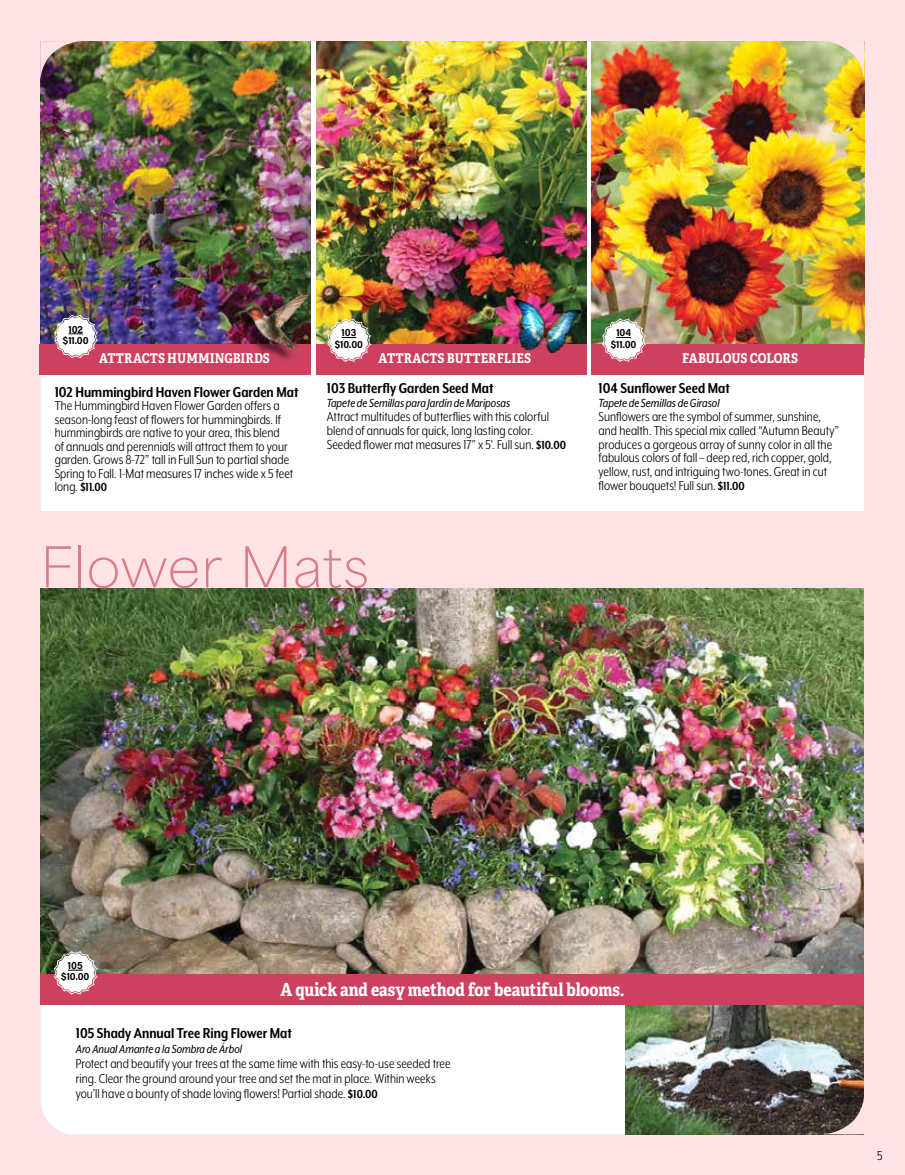
<style>
.page{position:relative;width:905px;height:1175px;background:#fff}
.page>*{position:absolute;margin:0;border:0;box-sizing:border-box;transform-origin:0 0}
.t1{font:100 52.5px "Area Normal";letter-spacing:.01em;color:#db7b86}
.t2{font:700 18px "Adelle Condensed";letter-spacing:-.005em;color:#fff}
.t3{font:700 16.5px "Mr Eaves XL Mod Nar OT";color:#000}
.t4{font:15px/13.8px "Mr Eaves XL Mod Nar OT";color:#000}
.t5{font:italic 13.5px "Mr Eaves XL Mod Nar OT";color:#000}
.t6{font:700 13.5px "Adelle Condensed";letter-spacing:.005em;color:#fff}
.t7{font:700 13.5px "Mr Eaves XL Mod Nar OT";color:#000}
.t8{font:10.5px/11.2px "Acumin Variable Concept";letter-spacing:-.01em;color:#000;text-align:center}
.s1{font-weight:400;font-size:15px}
.s2{font-weight:700;font-size:13.5px}
</style>
<div class="page">
<div style="left:0;top:0;width:904px;height:1174px;background:#fde3e6"></div>
<div style="left:41px;top:41px;width:822px;height:1093px;background:#fff;border-radius:34px"></div>
<img style="left:316px;top:41px;width:270px;height:303px">
<img style="left:591px;top:41px;width:273px;height:317px">
<img style="left:41px;top:588px;width:822px;height:386px">
<div style="left:0;top:511px;width:904px;height:77px;background:#fde3e6"></div>
<img style="left:40px;top:41px;width:271px;height:303px">
<img style="left:625px;top:1004px;width:238px;height:130px">
<img style="left:40px;top:41px;width:46px;height:48px">
<svg style="left:818px;top:41px;width:47px;height:48px;background:#d6cb71"></svg>
<svg style="left:818px;top:1086px;width:46px;height:49px;background:#5c514c"></svg>
<div style="left:40px;top:344px;width:271px;height:30px;background:#ce4060"></div>
<div style="left:316px;top:344px;width:270px;height:30px;background:#ce4060"></div>
<div style="left:591px;top:344px;width:272px;height:30px;background:#ce4060"></div>
<div style="left:41px;top:974px;width:822px;height:30px;background:#ce4060"></div>
<svg style="left:54px;top:951px;width:43px;height:43px"></svg>
<svg style="left:327px;top:319px;width:44px;height:43px"></svg>
<svg style="left:602px;top:319px;width:43px;height:43px"></svg>
<svg style="left:54px;top:315px;width:44px;height:43px"></svg>
<div style="left:225px;top:298px;width:83px;height:65px;background:#000;opacity:.53"></div>
<img style="left:235px;top:286px;width:90px;height:77px">
<img style="left:514px;top:299px;width:66px;height:54px">
<p class="t8" style="left:63px;top:324px;width:27px">102 $11.00</p>
<p class="t8" style="left:335px;top:327px;width:30px">103 $10.00</p>
<p class="t8" style="left:611px;top:327px;width:27px">104 $11.00</p>
<p class="t6" style="left:99px;top:352px;width:172px">ATTRACTS HUMMINGBIRDS</p>
<p class="t6" style="left:378px;top:352px;width:154px">ATTRACTS BUTTERFLIES</p>
<p class="t6" style="left:682px;top:352px;width:117px">FABULOUS COLORS</p>
<p class="t3" style="left:55px;top:385px;width:245px">102 Hummingbird Haven Flower Garden Mat</p>
<p class="t4" style="left:55px;top:399px;width:240px">The Hummingbird Haven Flower Garden offers a season-long feast of flowers for hummingbirds. If hummingbirds are native to your area, this blend<br>of annuals and perennials will attract them to your garden. Grows 8-72” tall in Full Sun to partial shade Spring to Fall. 1-Mat measures 17 inches wide x 5 feet</p>
<p class="t7" style="left:55px;top:482px;width:54px"><span class="s1">long.</span> $11.00</p>
<p class="t3" style="left:327px;top:382px;width:168px">103 Butterfly Garden Seed Mat</p>
<p class="t5" style="left:327px;top:396px;width:185px">Tapete de Semillas para Jardín de Mariposas</p>
<p class="t4" style="left:327px;top:410px;width:241px">Attract multitudes of butterflies with this colorful blend of annuals for quick, long lasting color.<br>Seeded flower mat measures 17" x 5'. Full sun. <span class="s2">$10.00</span></p>
<h1 class="t1" style="left:40px;top:545px;width:330px">Flower Mats</h1>
<p class="t3" style="left:598px;top:382px;width:133px">104 Sunflower Seed Mat</p>
<p class="t5" style="left:598px;top:396px;width:122px">Tapete de Semillas de Girasol</p>
<p class="t4" style="left:598px;top:410px;width:242px">Sunflowers are the symbol of summer, sunshine, and health. This special mix called “Autumn Beauty” produces a gorgeous array of sunny color in all the fabulous colors of fall – deep red, rich copper, gold, yellow, rust, and intriguing two-tones. Great in cut flower bouquets! Full sun. <span class="s2">$11.00</span></p>
<p class="t8" style="left:61px;top:960px;width:30px">105 $10.00</p>
<p class="t2" style="left:280px;top:982px;width:345px">A quick and easy method for beautiful blooms.</p>
<p class="t3" style="left:76px;top:1026px;width:217px">105 Shady Annual Tree Ring Flower Mat</p>
<p class="t5" style="left:76px;top:1042px;width:168px">Aro Anual Amante a la Sombra de Árbol</p>
<p class="t4" style="left:76px;top:1056px;width:376px;line-height:15px">Protect and beautify your trees at the same time with this easy-to-use seeded tree ring. Clear the ground around your tree and set the mat in place. Within weeks you’ll have a bounty of shade loving flowers! Partial shade. <span class="s2">$10.00</span></p>
<p class="t4" style="left:877px;top:1149px;width:7px">5</p>
</div>
